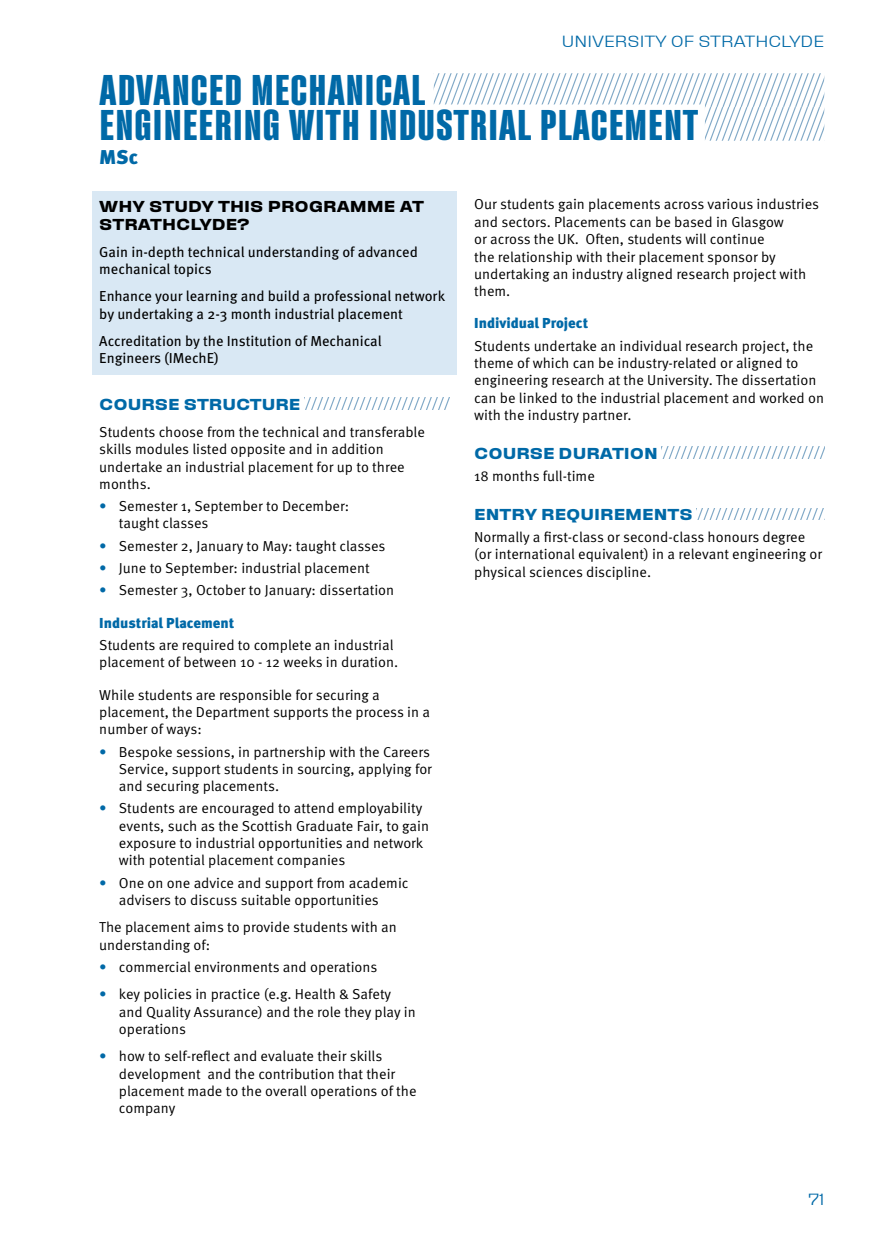
<style>
.page{position:relative;width:874px;height:1241px;background:#fff}
.page>*{position:absolute;margin:0;border:0;box-sizing:border-box;transform-origin:0 0}
.t1{font:700 condensed 42.7px/35.5px "Fixture";letter-spacing:.01em;color:#0069a7}
.t2{font:900 19.95px "Meta OT";color:#0069a7}
.t3{font:700 expanded 15.75px "Fixture";color:#0069a7}
.t4{font:700 expanded 15.75px/17.5px "Fixture";color:#000}
.t5{font:300 expanded 15.75px "Fixture";color:#0069a7}
.t6{font:14.35px/17.3px "Meta OT";color:#000}
.t7{font:14.35px/17.3px "Meta OT";color:#000}
.t8{font:900 14.35px "Meta OT";color:#0069a7}
.s1{color:#0069a7}
</style>
<div class="page">
<svg style="left:433px;top:73px;width:390px;height:68px"></svg>
<div style="left:92px;top:191px;width:364px;height:50px;background:#d9e8f4"></div>
<div style="left:92px;top:238px;width:364px;height:47px;background:#d9e8f4"></div>
<div style="left:92px;top:283px;width:364px;height:47px;background:#d9e8f4"></div>
<div style="left:92px;top:328px;width:364px;height:46px;background:#d9e8f4"></div>
<svg style="left:304px;top:397px;width:145px;height:12px"></svg>
<svg style="left:661px;top:447px;width:162px;height:11px"></svg>
<svg style="left:696px;top:508px;width:127px;height:11px"></svg>
<p class="t5" style="left:561px;top:31px;width:264px">UNIVERSITY OF STRATHCLYDE</p>
<h1 class="t1" style="left:99px;top:72px;width:600px">ADVANCED MECHANICAL<br>ENGINEERING WITH INDUSTRIAL PLACEMENT</h1>
<h2 class="t2" style="left:99px;top:145px;width:40px">MSc</h2>
<p class="t4" style="left:99px;top:198px;width:326px">WHY STUDY THIS PROGRAMME AT<br>STRATHCLYDE?</p>
<p class="t7" style="left:99px;top:243px;width:320px">Gain in-depth technical understanding of advanced mechanical topics</p>
<p class="t7" style="left:99px;top:288px;width:347px">Enhance your learning and build a professional network by undertaking a 2-3 month industrial placement</p>
<p class="t7" style="left:99px;top:332px;width:284px">Accreditation by the Institution of Mechanical<br>Engineers (IMechE)</p>
<p class="t3" style="left:99px;top:393px;width:202px">COURSE STRUCTURE</p>
<p class="t6" style="left:99px;top:423px;width:327px">Students choose from the technical and transferable skills modules listed opposite and in addition undertake an industrial placement for up to three months.</p>
<p class="t6" style="left:119px;top:497px;width:232px;text-indent:-20px"><span class="s1">•</span> Semester 1, September to December: taught classes</p>
<p class="t6" style="left:99px;top:537px;width:287px"><span class="s1">•</span> Semester 2, January to May: taught classes</p>
<p class="t6" style="left:99px;top:559px;width:272px"><span class="s1">•</span> June to September: industrial placement</p>
<p class="t6" style="left:99px;top:582px;width:296px"><span class="s1">•</span> Semester 3, October to January: dissertation</p>
<p class="t8" style="left:99px;top:613px;width:137px">Industrial Placement</p>
<p class="t6" style="left:99px;top:636px;width:300px">Students are required to complete an industrial placement of between 10 - 12 weeks in duration.</p>
<p class="t6" style="left:99px;top:686px;width:332px">While students are responsible for securing a placement, the Department supports the process in a number of ways:</p>
<p class="t6" style="left:119px;top:743px;width:314px;text-indent:-20px"><span class="s1">•</span> Bespoke sessions, in partnership with the Careers<br>Service, support students in sourcing, applying for and securing placements.</p>
<p class="t6" style="left:119px;top:799px;width:311px;text-indent:-20px"><span class="s1">•</span> Students are encouraged to attend employability events, such as the Scottish Graduate Fair, to gain exposure to industrial opportunities and network with potential placement companies</p>
<p class="t6" style="left:119px;top:874px;width:291px;text-indent:-20px"><span class="s1">•</span> One on one advice and support from academic advisers to discuss suitable opportunities</p>
<p class="t6" style="left:99px;top:918px;width:299px">The placement aims to provide students with an understanding of:</p>
<p class="t6" style="left:99px;top:958px;width:279px"><span class="s1">•</span> commercial environments and operations</p>
<p class="t6" style="left:119px;top:985px;width:298px;text-indent:-20px"><span class="s1">•</span> key policies in practice (e.g. Health &amp; Safety and Quality Assurance) and the role they play in operations</p>
<p class="t6" style="left:119px;top:1047px;width:299px;text-indent:-20px"><span class="s1">•</span> how to self-reflect and evaluate their skills development and the contribution that their placement made to the overall operations of the company</p>
<p class="t6" style="left:474px;top:196px;width:346px">Our students gain placements across various industries and sectors. Placements can be based in Glasgow<br>or across the UK. Often, students will continue<br>the relationship with their placement sponsor by undertaking an industry aligned research project with them.</p>
<p class="t8" style="left:474px;top:314px;width:115px">Individual Project</p>
<p class="t6" style="left:474px;top:337px;width:351px">Students undertake an individual research project, the theme of which can be industry-related or aligned to engineering research at the University. The dissertation can be linked to the industrial placement and worked on with the industry partner.</p>
<p class="t3" style="left:474px;top:443px;width:185px">COURSE DURATION</p>
<p class="t6" style="left:474px;top:467px;width:122px">18 months full-time</p>
<p class="t3" style="left:474px;top:504px;width:220px">ENTRY REQUIREMENTS</p>
<p class="t6" style="left:474px;top:528px;width:349px">Normally a first-class or second-class honours degree (or international equivalent) in a relevant engineering or physical sciences discipline.</p>
<p class="t5" style="left:808px;top:1188px;width:17px">71</p>
</div>
